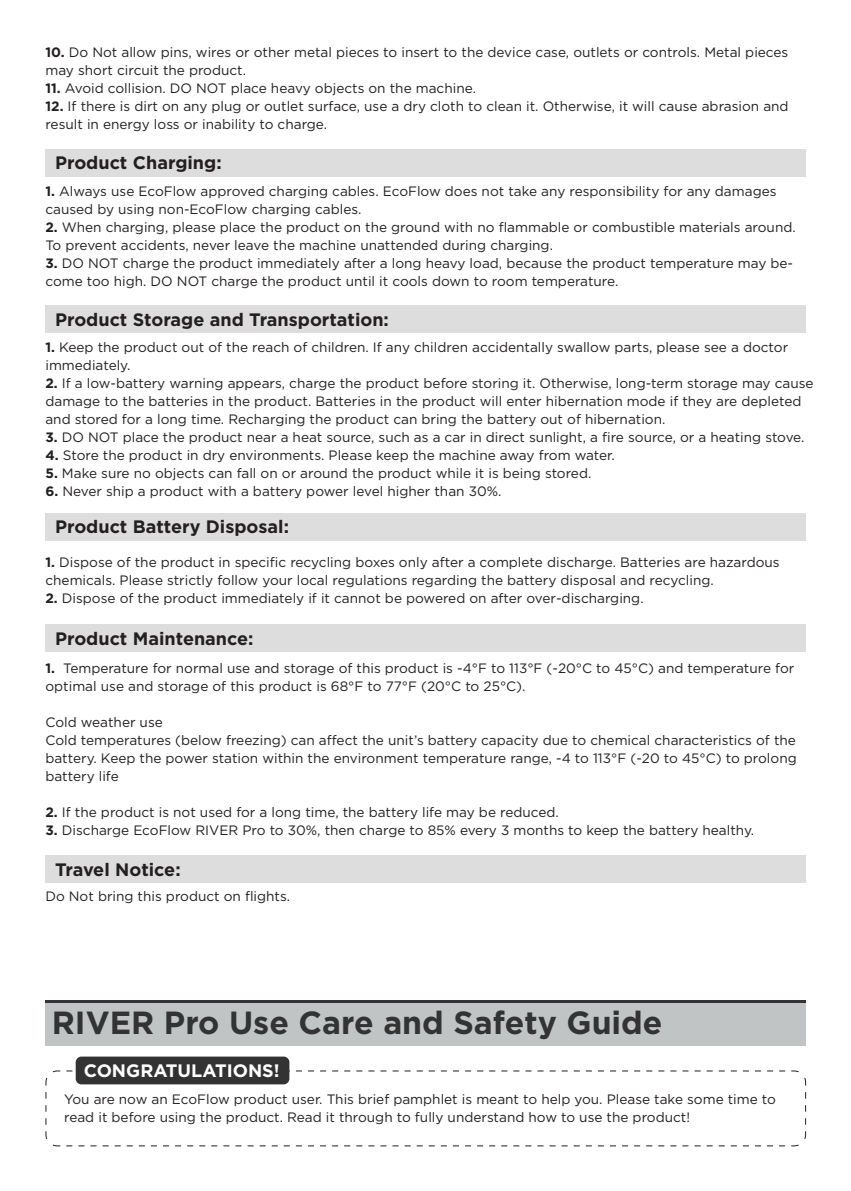
<style>
.page{position:relative;width:851px;height:1191px;background:#fff}
.page>*{position:absolute;margin:0;border:0;box-sizing:border-box;transform-origin:0 0}
.t1{font:700 32px "Gotham";color:#333334}
.t2{font:700 18px "Gotham";color:#231f20}
.t3{font:700 18px "Gotham";color:#fff}
.t4{font:13.6px/18px "Gotham";color:#231f20}
.s1{font-weight:700}
</style>
<div class="page">
<div style="left:45px;top:150px;width:760px;height:27px;background:#ddddde"></div>
<div style="left:45px;top:306px;width:760px;height:27px;background:#ddddde"></div>
<div style="left:45px;top:513px;width:760px;height:27px;background:#ddddde"></div>
<div style="left:45px;top:855px;width:760px;height:27px;background:#ddddde"></div>
<div style="left:45px;top:624px;width:760px;height:27px;background:#ddddde"></div>
<svg style="left:45px;top:1070px;width:761px;height:76px"></svg>
<div style="left:45px;top:1002px;width:760px;height:43px;background:#c1c4c5"></div>
<hr style="left:46px;top:1000px;width:759px;height:2px;background:#333334">
<div style="left:76px;top:1056px;width:213px;height:28px;background:#333334;border-radius:6px"></div>
<p class="t4" style="left:45px;top:43px;width:744px"><span class="s1">10.</span> Do Not allow pins, wires or other metal pieces to insert to the device case, outlets or controls. Metal pieces may short circuit the product.</p>
<p class="t4" style="left:45px;top:79px;width:432px"><span class="s1">11.</span> Avoid collision. DO NOT place heavy objects on the machine.</p>
<p class="t4" style="left:45px;top:97px;width:744px"><span class="s1">12.</span> If there is dirt on any plug or outlet surface, use a dry cloth to clean it. Otherwise, it will cause abrasion and result in energy loss or inability to charge.</p>
<p class="t2" style="left:55px;top:151px;width:168px">Product Charging:</p>
<p class="t4" style="left:45px;top:182px;width:732px"><span class="s1">1.</span> Always use EcoFlow approved charging cables. EcoFlow does not take any responsibility for any damages caused by using non-EcoFlow charging cables.</p>
<p class="t4" style="left:45px;top:218px;width:751px"><span class="s1">2.</span> When charging, please place the product on the ground with no flammable or combustible materials around.<br>To prevent accidents, never leave the machine unattended during charging.</p>
<p class="t4" style="left:45px;top:254px;width:749px"><span class="s1">3.</span> DO NOT charge the product immediately after a long heavy load, because the product temperature may be&shy;come too high. DO NOT charge the product until it cools down to room temperature.</p>
<p class="t2" style="left:55px;top:307px;width:335px">Product Storage and Transportation:</p>
<p class="t4" style="left:45px;top:338px;width:744px"><span class="s1">1.</span> Keep the product out of the reach of children. If any children accidentally swallow parts, please see a doctor</p>
<p class="t4" style="left:45px;top:356px;width:87px">immediately.</p>
<p class="t4" style="left:45px;top:374px;width:769px"><span class="s1">2.</span> If a low-battery warning appears, charge the product before storing it. Otherwise, long-term storage may cause damage to the batteries in the product. Batteries in the product will enter hibernation mode if they are depleted and stored for a long time. Recharging the product can bring the battery out of hibernation.</p>
<p class="t4" style="left:45px;top:428px;width:760px"><span class="s1">3.</span> DO NOT place the product near a heat source, such as a car in direct sunlight, a fire source, or a heating stove.</p>
<p class="t4" style="left:45px;top:446px;width:571px"><span class="s1">4.</span> Store the product in dry environments. Please keep the machine away from water.</p>
<p class="t4" style="left:45px;top:464px;width:547px"><span class="s1">5.</span> Make sure no objects can fall on or around the product while it is being stored.</p>
<p class="t4" style="left:45px;top:482px;width:457px"><span class="s1">6.</span> Never ship a product with a battery power level higher than 30%.</p>
<p class="t2" style="left:55px;top:515px;width:235px">Product Battery Disposal:</p>
<p class="t4" style="left:45px;top:552px;width:735px"><span class="s1">1.</span> Dispose of the product in specific recycling boxes only after a complete discharge. Batteries are hazardous chemicals. Please strictly follow your local regulations regarding the battery disposal and recycling.</p>
<p class="t4" style="left:45px;top:588px;width:599px"><span class="s1">2.</span> Dispose of the product immediately if it cannot be powered on after over-discharging.</p>
<p class="t2" style="left:55px;top:626px;width:200px">Product Maintenance:</p>
<p class="t4" style="left:45px;top:658px;width:750px"><span class="s1">1.</span> Temperature for normal use and storage of this product is -4°F to 113°F (-20°C to 45°C) and temperature for optimal use and storage of this product is 68°F to 77°F (20°C to 25°C).</p>
<p class="t4" style="left:45px;top:712px;width:119px">Cold weather use</p>
<p class="t4" style="left:45px;top:730px;width:752px;text-align:justify">Cold temperatures (below freezing) can affect the unit’s battery capacity due to chemical characteristics of the battery. Keep the power station within the environment temperature range, -4 to 113°F (-20 to 45°C) to prolong battery life</p>
<p class="t4" style="left:45px;top:802px;width:514px"><span class="s1">2.</span> If the product is not used for a long time, the battery life may be reduced.</p>
<p class="t4" style="left:45px;top:820px;width:710px"><span class="s1">3.</span> Discharge EcoFlow RIVER Pro to 30%, then charge to 85% every 3 months to keep the battery healthy.</p>
<p class="t2" style="left:55px;top:857px;width:127px">Travel Notice:</p>
<p class="t4" style="left:45px;top:887px;width:246px">Do Not bring this product on flights.</p>
<p class="t1" style="left:52px;top:1001px;width:612px">RIVER Pro Use Care and Safety Guide</p>
<p class="t3" style="left:84px;top:1058px;width:197px">CONGRATULATIONS!</p>
<p class="t4" style="left:64px;top:1089px;width:713px">You are now an EcoFlow product user. This brief pamphlet is meant to help you. Please take some time to read it before using the product. Read it through to fully understand how to use the product!</p>
</div>
